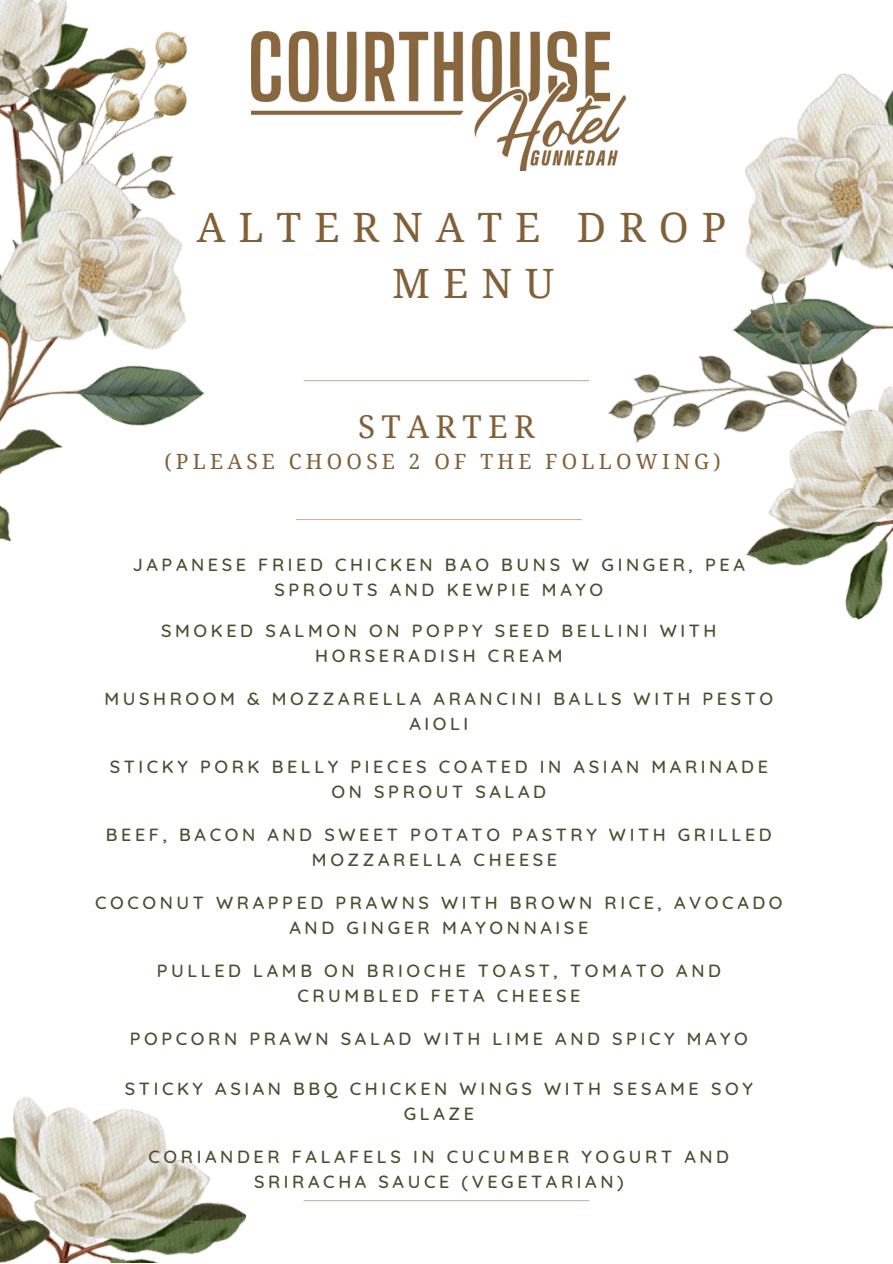
<style>
.page{position:relative;width:893px;height:1264px;background:#fff}
.page>*{position:absolute;margin:0;border:0;box-sizing:border-box;transform-origin:0 0}
.t1{font:40.5px/56.2px "Droid Serif";letter-spacing:.32em;color:#835f37;text-align:center}
.t2{font:31.5px "Droid Serif";letter-spacing:.2em;color:#835f37}
.t3{font:21px "Droid Serif";letter-spacing:.2em;color:#835f37}
.t4{font:500 18px/25px "Quicksand";letter-spacing:.2em;color:#474f2e;text-align:center}
</style>
<div class="page">
<hr style="left:296px;top:519px;width:285px;height:1px;background:#c2b59b">
<hr style="left:303px;top:1199px;width:286px;height:2px;background:#c2b59b">
<hr style="left:303px;top:380px;width:286px;height:1px;background:#c2b59b">
<img style="left:0;top:0;width:384px;height:542px">
<img style="left:745px;top:73px;width:147px;height:132px">
<img style="left:0;top:1097px;width:247px;height:165px">
<img style="left:251px;top:31px;width:375px;height:140px">
<img style="left:589px;top:205px;width:303px;height:415px">
<h1 class="t1" style="left:197px;top:200px;width:530px">ALTERNATE DROP<br>MENU</h1>
<h2 class="t2" style="left:358px;top:408px;width:178px">STARTER</h2>
<p class="t3" style="left:164px;top:450px;width:557px">(PLEASE CHOOSE 2 OF THE FOLLOWING)</p>
<p class="t4" style="left:133px;top:552px;width:613px">JAPANESE FRIED CHICKEN BAO BUNS W GINGER, PEA<br>SPROUTS AND KEWPIE MAYO</p>
<p class="t4" style="left:161px;top:618px;width:557px">SMOKED SALMON ON POPPY SEED BELLINI WITH<br>HORSERADISH CREAM</p>
<p class="t4" style="left:104px;top:685px;width:670px">MUSHROOM &amp; MOZZARELLA ARANCINI BALLS WITH PESTO<br>AIOLI</p>
<p class="t4" style="left:110px;top:753px;width:659px">STICKY PORK BELLY PIECES COATED IN ASIAN MARINADE<br>ON SPROUT SALAD</p>
<p class="t4" style="left:106px;top:821px;width:667px">BEEF, BACON AND SWEET POTATO PASTRY WITH GRILLED<br>MOZZARELLA CHEESE</p>
<p class="t4" style="left:95px;top:889px;width:689px">COCONUT WRAPPED PRAWNS WITH BROWN RICE, AVOCADO<br>AND GINGER MAYONNAISE</p>
<p class="t4" style="left:157px;top:957px;width:565px">PULLED LAMB ON BRIOCHE TOAST, TOMATO AND<br>CRUMBLED FETA CHEESE</p>
<p class="t4" style="left:130px;top:1025px;width:619px">POPCORN PRAWN SALAD WITH LIME AND SPICY MAYO</p>
<p class="t4" style="left:125px;top:1075px;width:629px">STICKY ASIAN BBQ CHICKEN WINGS WITH SESAME SOY<br>GLAZE</p>
<p class="t4" style="left:148px;top:1143px;width:582px">CORIANDER FALAFELS IN CUCUMBER YOGURT AND<br>SRIRACHA SAUCE (VEGETARIAN)</p>
</div>
